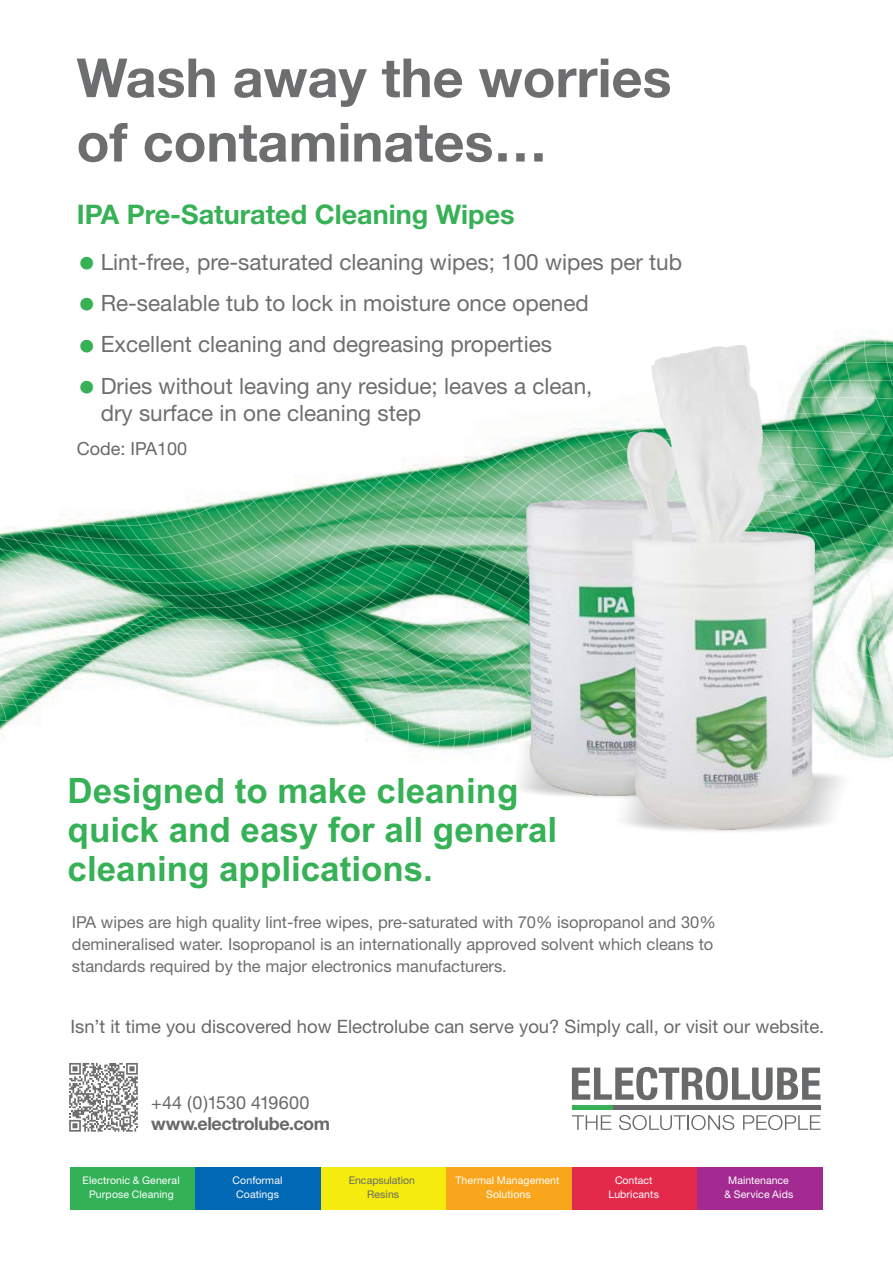
<style>
.page{position:relative;width:893px;height:1263px;background:#fff}
.page>*{position:absolute;margin:0;border:0;box-sizing:border-box;transform-origin:0 0}
.t1{font:700 54px/64.3px "Helvetica Neue";color:#6d6e70}
.t2{font:700 34.95px/39px "Arial";color:#36b156}
.t3{font:700 27px "Helvetica Neue";color:#36b156}
.t4{font:22.5px/41.2px "Helvetica Neue";color:#6d6e70}
.t5{font:18.45px "Helvetica Neue";color:#68696b}
.t6{font:18px "Helvetica Neue";color:#68696b}
.t7{font:700 18px "Helvetica Neue";letter-spacing:-.025em;color:#68696b}
.t8{font:16.5px/22px "Helvetica Neue";color:#6d6e70}
.t9{font:10.5px/14.2px "Helvetica Neue";letter-spacing:.01em;color:#fff;text-align:center}
.t10{font:10.5px/14.2px "Helvetica Neue";color:#68696b;text-align:center}
</style>
<div class="page">
<svg style="left:0;top:337px;width:893px;height:423px"></svg>
<div style="left:70px;top:1167px;width:126px;height:43px;background:#33b157"></div>
<div style="left:196px;top:1167px;width:125px;height:43px;background:#0068b4"></div>
<div style="left:321px;top:1167px;width:125px;height:43px;background:#f5eb0c"></div>
<div style="left:446px;top:1167px;width:126px;height:43px;background:#faa61c"></div>
<div style="left:572px;top:1167px;width:125px;height:43px;background:#e42a4b"></div>
<div style="left:697px;top:1167px;width:126px;height:43px;background:#a22a90"></div>
<svg style="left:69px;top:1063px;width:69px;height:68px"></svg>
<svg style="left:572px;top:1115px;width:39px;height:15px"></svg>
<svg style="left:619px;top:1115px;width:115px;height:15px"></svg>
<svg style="left:743px;top:1115px;width:77px;height:15px"></svg>
<svg style="left:572px;top:1067px;width:248px;height:33px"></svg>
<div style="left:572px;top:1105px;width:41px;height:5px;background:#36b156"></div>
<div style="left:613px;top:1105px;width:42px;height:5px;background:#68696b"></div>
<div style="left:655px;top:1105px;width:41px;height:5px;background:#68696b"></div>
<div style="left:696px;top:1105px;width:42px;height:5px;background:#68696b"></div>
<div style="left:738px;top:1105px;width:41px;height:5px;background:#68696b"></div>
<div style="left:779px;top:1105px;width:41px;height:5px;background:#68696b"></div>
<img style="left:526px;top:500px;width:101px;height:234px">
<svg style="left:480px;top:734px;width:407px;height:98px"></svg>
<img style="left:627px;top:345px;width:187px;height:484px">
<svg style="left:80px;top:339px;width:13px;height:13px"></svg>
<svg style="left:80px;top:380px;width:13px;height:13px"></svg>
<h1 class="t1" style="left:77px;top:45px;width:596px">Wash away the worries of contaminates…</h1>
<h3 class="t3" style="left:77px;top:198px;width:439px">IPA Pre-Saturated Cleaning Wipes</h3>
<h3 class="t4" style="left:101px;top:241px;width:583px">Lint-free, pre-saturated cleaning wipes; 100 wipes per tub Re-sealable tub to lock in moisture once opened Excellent cleaning and degreasing properties<br>Dries without leaving any residue; leaves a clean,</h3>
<h3 class="t4" style="left:101px;top:392px;width:322px">dry surface in one cleaning step</h3>
<p class="t6" style="left:77px;top:438px;width:112px">Code: IPA100</p>
<h2 class="t2" style="left:68px;top:774px;width:491px">Designed to make cleaning quick and easy for all general cleaning applications.</h2>
<p class="t8" style="left:72px;top:911px;width:645px">IPA wipes are high quality lint-free wipes, pre-saturated with 70% isopropanol and 30% demineralised water. Isopropanol is an internationally approved solvent which cleans to standards required by the major electronics manufacturers.</p>
<p class="t5" style="left:70px;top:1016px;width:755px">Isn’t it time you discovered how Electrolube can serve you? Simply call, or visit our website.</p>
<p class="t6" style="left:151px;top:1092px;width:160px">+44 (0)1530 419600</p>
<p class="t7" style="left:151px;top:1112px;width:180px">www.electrolube.com</p>
<p class="t9" style="left:83px;top:1173px;width:99px">Electronic &amp; General<br>Purpose Cleaning</p>
<p class="t9" style="left:233px;top:1173px;width:51px">Conformal<br>Coatings</p>
<p class="t10" style="left:349px;top:1173px;width:68px">Encapsulation<br>Resins</p>
<p class="t9" style="left:455px;top:1173px;width:106px">Thermal Management<br>Solutions</p>
<p class="t9" style="left:608px;top:1173px;width:52px">Contact<br>Lubricants</p>
<p class="t9" style="left:725px;top:1173px;width:70px">Maintenance &amp; Service Aids</p>
</div>
